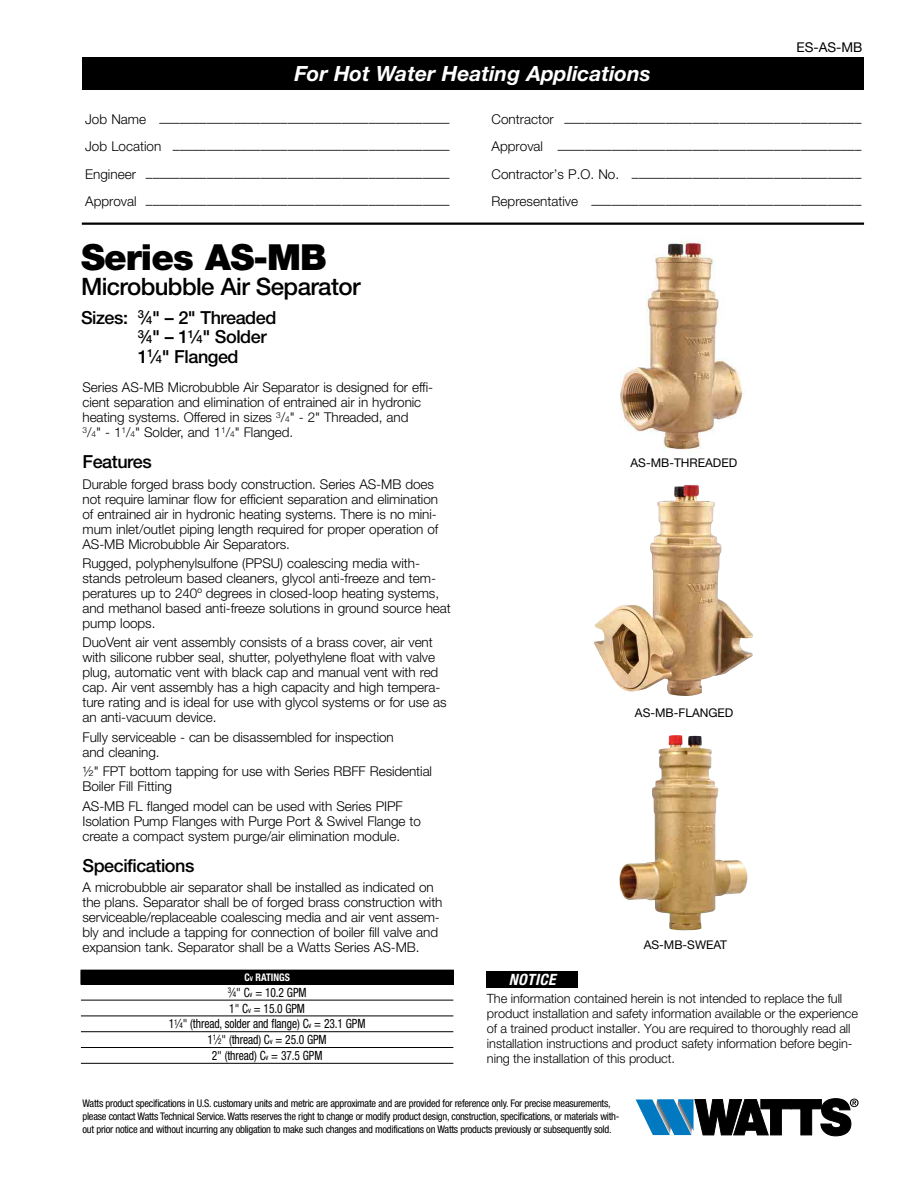
<style>
.page{position:relative;width:918px;height:1188px;background:#fff}
.page>*{position:absolute;margin:0;border:0;box-sizing:border-box;transform-origin:0 0}
.t1{font:900 36px "Helvetica Neue LT Std";letter-spacing:-.025em;color:#000}
.t2{font:500 24px "Helvetica Neue LT Std";letter-spacing:-.025em;color:#000}
.t3{font:italic 700 21px "Helvetica Neue LT Std";color:#fff}
.t4{font:500 18px/19.5px "Helvetica Neue LT Std";letter-spacing:-.025em;color:#000}
.t5{font:italic 700 condensed 15.6px "Helvetica Neue LT Std";letter-spacing:.025em;color:#fff}
.t6{font:300 13.5px/15px "Helvetica Neue LT Std";letter-spacing:-.005em;color:#000}
.t7{font:13.5px "Helvetica Neue LT Std";color:#000}
.t8{font:300 12.75px/15px "Helvetica Neue LT Std";letter-spacing:-.005em;color:#000}
.t9{font:condensed 12.75px/15.8px "Helvetica Neue LT Std";letter-spacing:-.01em;color:#000;text-align:center;scale:.9 1}
.t10{font:12px "Helvetica Neue LT Std";color:#000}
.t11{font:condensed 10.5px/13.2px "Helvetica Neue LT Std";letter-spacing:-.025em;color:#000}
.t12{font:700 condensed 10.5px "Helvetica Neue LT Std";color:#fff;scale:.95 1}
.s1{font-size:11.1px}
.s2{font-size:8.4px}
.s3{font-size:6.45px}
.s4{font-size:7.95px}
</style>
<div class="page">
<div style="left:82px;top:57px;width:781px;height:32px;background:#000"></div>
<hr style="left:82px;top:223px;width:782px;height:2px;background:#000">
<img style="left:620px;top:237px;width:123px;height:213px">
<div style="left:81px;top:970px;width:372px;height:14px;background:#000"></div>
<svg style="left:453px;top:970px;width:1px;height:14px"></svg>
<hr style="left:81px;top:984px;width:373px;height:1px;background:#000">
<hr style="left:81px;top:1000px;width:372px;height:1px;background:#000">
<hr style="left:81px;top:1016px;width:372px;height:1px;background:#000">
<hr style="left:81px;top:1031px;width:372px;height:1px;background:#000">
<hr style="left:81px;top:1047px;width:372px;height:1px;background:#000">
<hr style="left:81px;top:1063px;width:372px;height:1px;background:#000">
<img style="left:619px;top:735px;width:128px;height:195px">
<img style="left:593px;top:485px;width:160px;height:211px">
<svg style="left:636px;top:1098px;width:223px;height:38px"></svg>
<div style="left:487px;top:971px;width:91px;height:17px;background:#000"></div>
<h3 class="t3" style="left:295px;top:60px;width:358px">For Hot Water Heating Applications</h3>
<p class="t7" style="left:796px;top:39px;width:68px">ES-AS-MB</p>
<p class="t6" style="left:85px;top:115px;width:366px">Job Name –––––––––––––––––––––––––––––––––––––––––––</p>
<p class="t6" style="left:492px;top:115px;width:371px">Contractor ––––––––––––––––––––––––––––––––––––––––––––</p>
<p class="t6" style="left:85px;top:142px;width:366px">Job Location –––––––––––––––––––––––––––––––––––––––––</p>
<p class="t6" style="left:492px;top:142px;width:371px">Approval –––––––––––––––––––––––––––––––––––––––––––––</p>
<p class="t6" style="left:85px;top:169px;width:366px">Engineer –––––––––––––––––––––––––––––––––––––––––––––</p>
<p class="t6" style="left:492px;top:169px;width:371px">Contractor’s P.O. No. ––––––––––––––––––––––––––––––––––</p>
<p class="t6" style="left:85px;top:196px;width:366px">Approval –––––––––––––––––––––––––––––––––––––––––––––</p>
<p class="t6" style="left:492px;top:196px;width:371px">Representative ––––––––––––––––––––––––––––––––––––––––</p>
<h1 class="t1" style="left:81px;top:235px;width:247px">Series AS-MB</h1>
<h2 class="t2" style="left:81px;top:272px;width:281px">Microbubble Air Separator</h2>
<h3 class="t4" style="left:138px;top:307px;width:140px;text-indent:-57px">Sizes: <sup>3</sup>⁄<span class="s1">4</span>" – 2" Threaded<br><sup>3</sup>⁄<span class="s1">4</span>" – 1<sup>1</sup>⁄<span class="s1">4</span>" Solder<br>1<sup>1</sup>⁄<span class="s1">4</span>" Flanged</h3>
<p class="t6" style="left:82px;top:380px;width:352px">Series AS-MB Microbubble Air Separator is designed for effi&shy;cient separation and elimination of entrained air in hydronic heating systems. Offered in sizes <sup>3</sup>/<span class="s2">4</span>" - 2" Threaded, and<br><sup>3</sup>/<span class="s2">4</span>" - 1<sup>1</sup>/<span class="s2">4</span>" Solder, and 1<sup>1</sup>/<span class="s2">4</span>" Flanged.</p>
<h3 class="t4" style="left:82px;top:452px;width:71px">Features</h3>
<p class="t6" style="left:82px;top:476px;width:357px">Durable forged brass body construction. Series AS-MB does not require laminar flow for efficient separation and elimination of entrained air in hydronic heating systems. There is no mini&shy;mum inlet/outlet piping length required for proper operation of AS-MB Microbubble Air Separators.</p>
<p class="t6" style="left:82px;top:555px;width:370px">Rugged, polyphenylsulfone (PPSU) coalescing media with&shy;stands petroleum based cleaners, glycol anti-freeze and tem&shy;peratures up to 240º degrees in closed-loop heating systems, and methanol based anti-freeze solutions in ground source heat pump loops.</p>
<p class="t6" style="left:82px;top:635px;width:366px">DuoVent air vent assembly consists of a brass cover, air vent with silicone rubber seal, shutter, polyethylene float with valve plug, automatic vent with black cap and manual vent with red cap. Air vent assembly has a high capacity and high tempera&shy;ture rating and is ideal for use with glycol systems or for use as an anti-vacuum device.</p>
<p class="t6" style="left:82px;top:729px;width:313px">Fully serviceable - can be disassembled for inspection and cleaning.</p>
<p class="t6" style="left:82px;top:764px;width:351px">½" FPT bottom tapping for use with Series RBFF Residential<br>Boiler Fill Fitting</p>
<p class="t6" style="left:82px;top:798px;width:340px">AS-MB FL flanged model can be used with Series PIPF<br>Isolation Pump Flanges with Purge Port &amp; Swivel Flange to create a compact system purge/air elimination module.</p>
<h3 class="t4" style="left:82px;top:855px;width:113px">Specifications</h3>
<p class="t6" style="left:82px;top:880px;width:362px">A microbubble air separator shall be installed as indicated on the plans. Separator shall be of forged brass construction with serviceable/replaceable coalescing media and air vent assem&shy;bly and include a tapping for connection of boiler fill valve and expansion tank. Separator shall be a Watts Series AS-MB.</p>
<p class="t12" style="left:244px;top:971px;width:49px">C<span class="s3">V</span> RATINGS</p>
<p class="t9" style="left:169px;top:984px;width:220px"><sup>3</sup>⁄<span class="s4">4</span>" C<span class="s4">v</span> = 10.2 GPM<br>1" C<span class="s4">v</span> = 15.0 GPM<br>1<sup>1</sup>⁄<span class="s4">4</span>" (thread, solder and flange) C<span class="s4">v</span> = 23.1 GPM<br>1<sup>1</sup>⁄<span class="s4">2</span>" (thread) C<span class="s4">v</span> = 25.0 GPM<br>2" (thread) C<span class="s4">v</span> = 37.5 GPM</p>
<p class="t10" style="left:630px;top:455px;width:108px">AS-MB-THREADED</p>
<p class="t10" style="left:635px;top:706px;width:100px">AS-MB-FLANGED</p>
<p class="t5" style="left:509px;top:970px;width:48px">NOTICE</p>
<p class="t10" style="left:644px;top:937px;width:85px">AS-MB-SWEAT</p>
<p class="t8" style="left:487px;top:991px;width:373px">The information contained herein is not intended to replace the full product installation and safety information available or the experience of a trained product installer. You are required to thoroughly read all installation instructions and product safety information before begin&shy;ning the installation of this product.</p>
<p class="t11" style="left:82px;top:1096px;width:539px">Watts product specifications in U.S. customary units and metric are approximate and are provided for reference only. For precise measurements, please contact Watts Technical Service. Watts reserves the right to change or modify product design, construction, specifications, or materials with&shy;out prior notice and without incurring any obligation to make such changes and modifications on Watts products previously or subsequently sold.</p>
</div>
